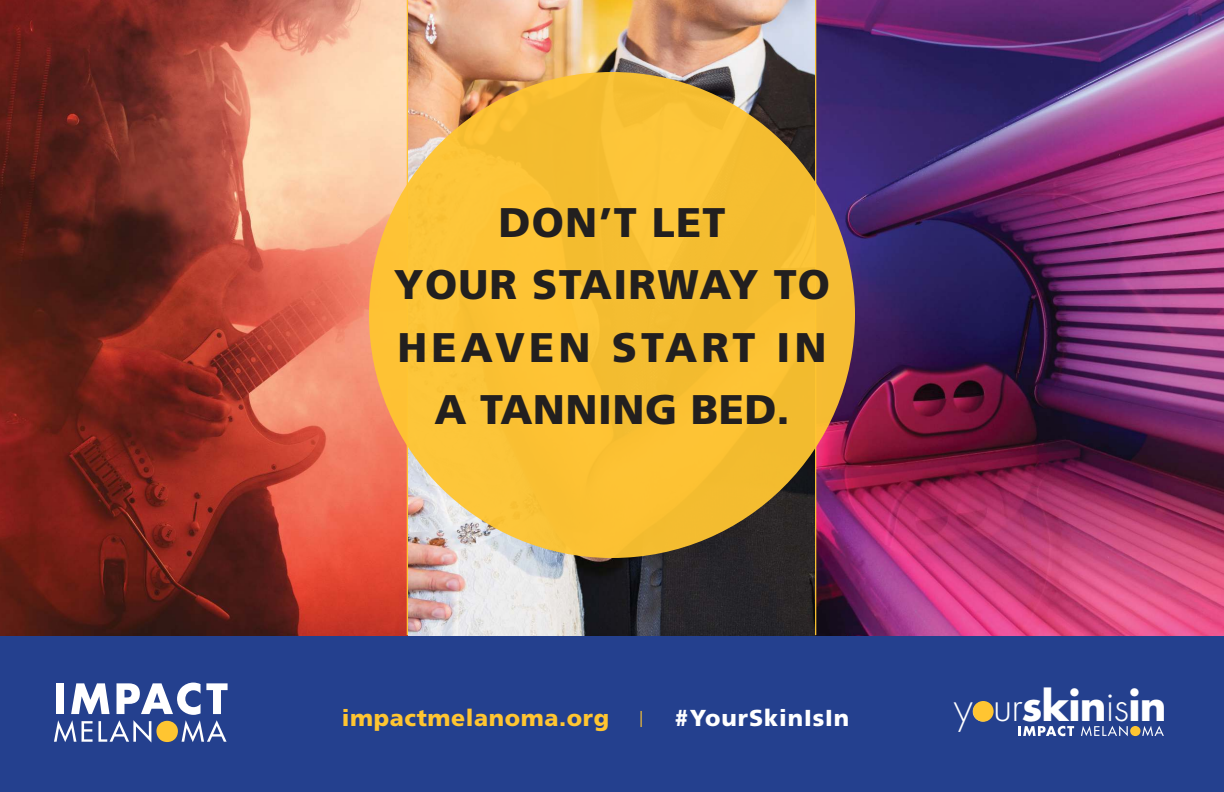
<style>
.page{position:relative;width:1224px;height:792px;background:#fff}
.page>*{position:absolute;margin:0;border:0;box-sizing:border-box;transform-origin:0 0}
.t1{font:900 41.4px/62px "Frutiger LT Std";letter-spacing:.03em;color:#221f1f;text-align:center}
.t2{font:300 40.4px "Futura LT Pro";letter-spacing:-.02em;color:#fff}
.t3{font:900 23.1px "Frutiger LT Std";letter-spacing:.025em;color:#ffc531}
.t4{font:900 23.1px "Frutiger LT Std";letter-spacing:.04em;color:#fff}
.t5{font:300 16.1px "Frutiger LT";color:#ffc531}
.s1{font-weight:700}
</style>
<div class="page">
<div style="left:0;top:635px;width:1224px;height:157px;background:#24408e"></div>
<svg style="left:54px;top:683px;width:174px;height:60px"></svg>
<div style="left:1130px;top:726px;width:11px;height:10px;background:#ffc531;border-radius:50%"></div>
<svg style="left:1081px;top:726px;width:47px;height:10px"></svg>
<svg style="left:1142px;top:726px;width:22px;height:10px"></svg>
<svg style="left:1018px;top:726px;width:56px;height:10px"></svg>
<div style="left:973px;top:701px;width:21px;height:21px;background:#ffc531;border-radius:50%"></div>
<img style="left:0;top:0;width:1224px;height:635px">
<hr style="left:815px;top:0;width:1px;height:635px;background:#ffc531">
<hr style="left:407px;top:0;width:1px;height:635px;background:#ffc531">
<div style="left:369px;top:72px;width:486px;height:486px;background:#ffc531;border-radius:50%"></div>
<p class="t1" style="left:394px;top:196px;width:438px">DON’T LET<br>YOUR STAIRWAY TO<br>HEAVEN START IN<br>A TANNING BED.</p>
<p class="t3" style="left:342px;top:708px;width:269px">impactmelanoma.org</p>
<p class="t5" style="left:639px;top:710px;width:5px">|</p>
<p class="t4" style="left:675px;top:708px;width:176px">#YourSkinIsIn</p>
<p class="t2" style="left:954px;top:692px;width:214px">your<span class="s1">skin</span>is<span class="s1">in</span></p>
</div>
